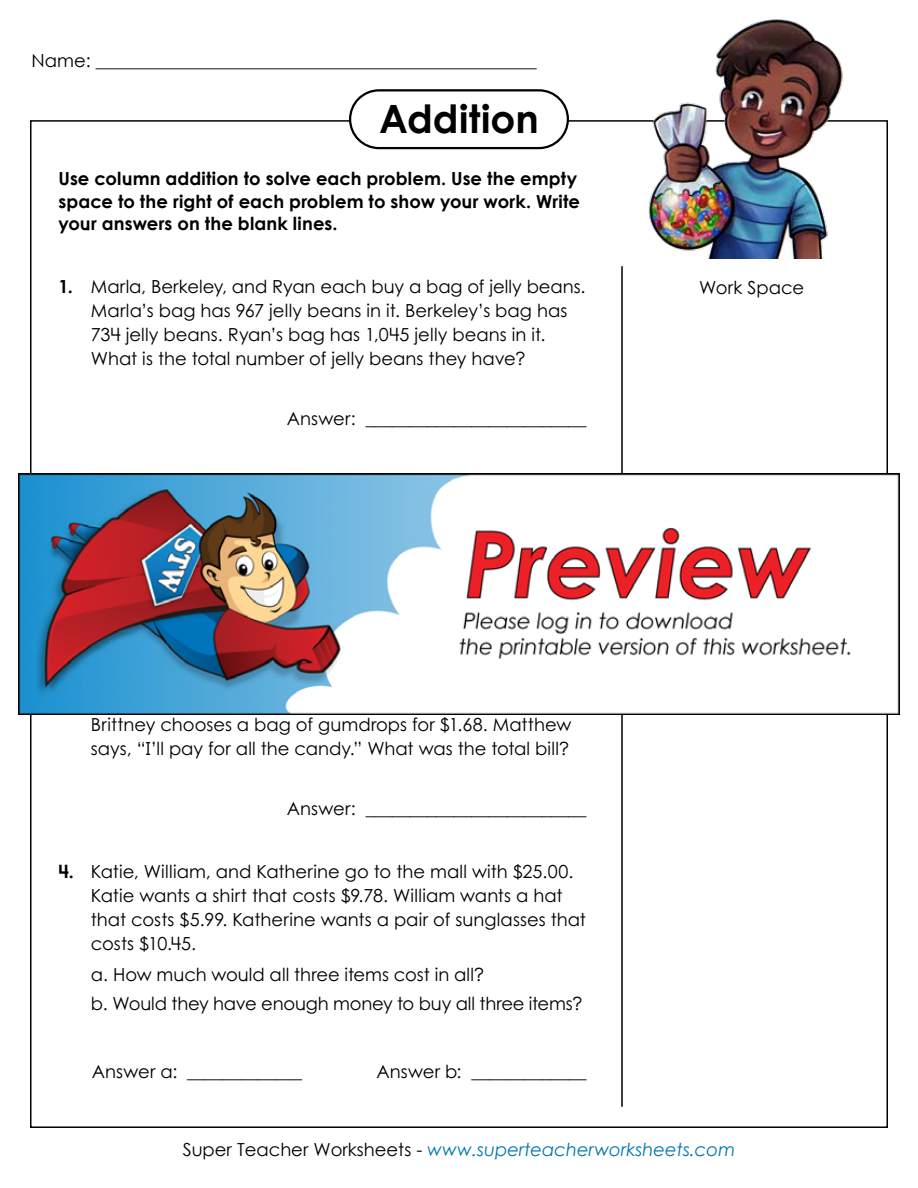
<style>
.page{position:relative;width:918px;height:1188px;background:#fff}
.page>*{position:absolute;margin:0;border:0;box-sizing:border-box;transform-origin:0 0}
.t1{font:700 39px "Century STW4";letter-spacing:.005em;color:#000}
.t2{font:18px/24px "Century STW4";color:#000}
.t3{font:700 18px/22.5px "Century STW4";letter-spacing:.005em;color:#000}
.t4{font:18px "Century Gothic 2";color:#000}
.t5{font:italic 18px "Century Gothic 2";color:#0075af}
.s1{font-weight:700}
.s2{font-style:normal;color:#000}
</style>
<div class="page">
<hr style="left:621px;top:266px;width:2px;height:841px;background:#000">
<div style="left:349px;top:89px;width:220px;height:60px;border:2px solid #000;border-radius:29px"></div>
<img style="left:644px;top:19px;width:204px;height:240px">
<img style="left:18px;top:474px;width:882px;height:240px">
<p class="t4" style="left:32px;top:48px;width:507px">Name: _________________________________________________</p>
<h1 class="t1" style="left:379px;top:89px;width:161px">Addition</h1>
<p class="t3" style="left:59px;top:167px;width:523px">Use column addition to solve each problem. Use the empty space to the right of each problem to show your work. Write your answers on the blank lines.</p>
<p class="t2" style="left:91px;top:274px;width:496px;text-indent:-32px"><span class="s1">1.</span> Marla, Berkeley, and Ryan each buy a bag of jelly beans.<br>Marla’s bag has 967 jelly beans in it. Berkeley’s bag has 734 jelly beans. Ryan’s bag has 1,045 jelly beans in it.<br>What is the total number of jelly beans they have?</p>
<p class="t2" style="left:287px;top:406px;width:301px">Answer: _________________________</p>
<p class="t2" style="left:699px;top:276px;width:106px">Work Space</p>
<p class="t2" style="left:91px;top:712px;width:482px">Brittney chooses a bag of gumdrops for $1.68. Matthew says, “I’ll pay for all the candy.” What was the total bill?</p>
<p class="t2" style="left:287px;top:796px;width:301px">Answer: _________________________</p>
<p class="t2" style="left:91px;top:859px;width:497px;text-indent:-32px"><span class="s1">4.</span> Katie, William, and Katherine go to the mall with $25.00.<br>Katie wants a shirt that costs $9.78. William wants a hat that costs $5.99. Katherine wants a pair of sunglasses that costs $10.45.</p>
<p class="t2" style="left:91px;top:960px;width:493px;line-height:28.5px">a. How much would all three items cost in all?<br>b. Would they have enough money to buy all three items?</p>
<p class="t2" style="left:92px;top:1060px;width:212px">Answer a: _____________</p>
<p class="t2" style="left:376px;top:1060px;width:212px">Answer b: _____________</p>
<p class="t5" style="left:183px;top:1137px;width:554px"><span class="s2">Super Teacher Worksheets -</span> www.superteacherworksheets.com</p>
</div>
